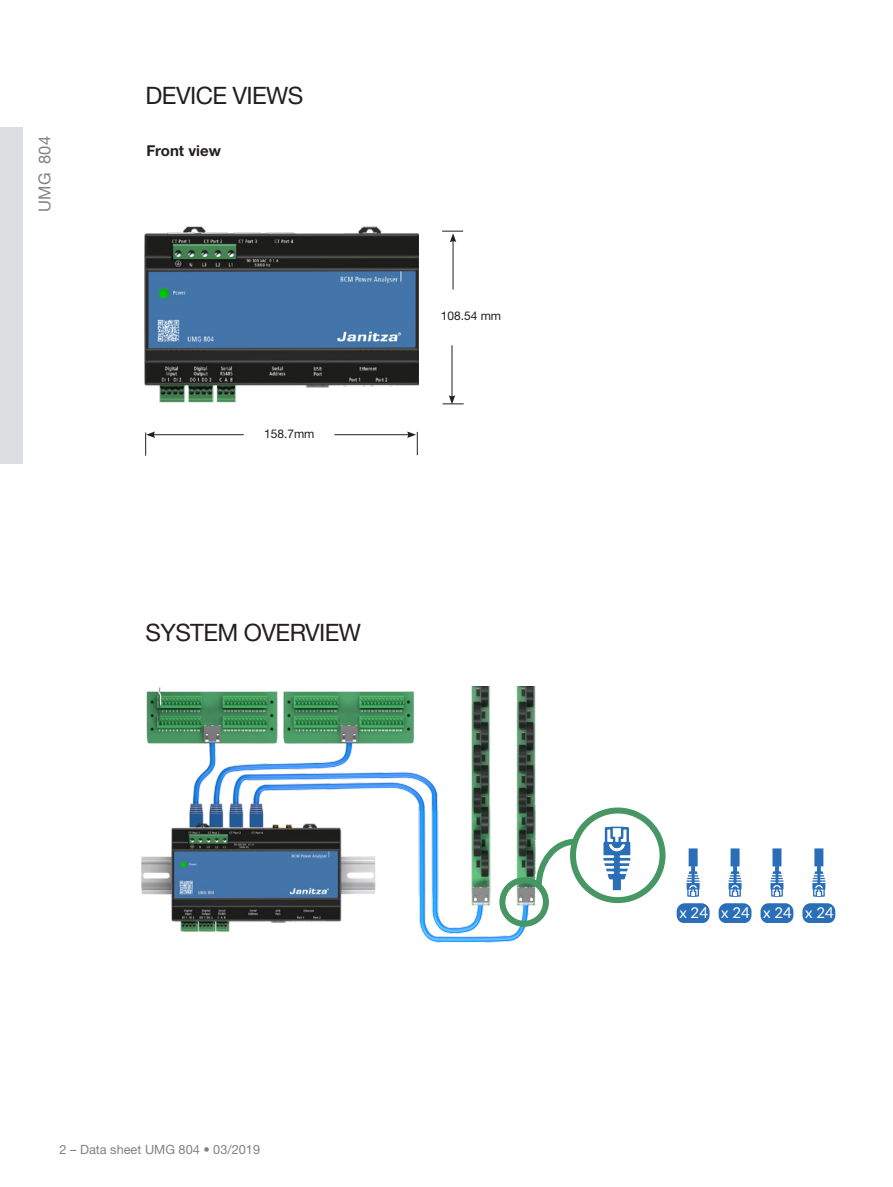
<style>
.page{position:relative;width:893px;height:1187px;background:#fff}
.page>*{position:absolute;margin:0;border:0;box-sizing:border-box;transform-origin:0 0}
._18_16pt_Titelseite{font:24px "Helvetica Neue LT";letter-spacing:-.025em;color:#231f20}
.t1{font:16.5px "Helvetica Neue LT";color:#808285}
.t2{font:15px "Lato";color:#fff}
._18_10pt_Fliesstext{font:700 15px "Helvetica Neue LT";color:#231f20}
.t3{font:12.75px "Helvetica Neue LT";color:#808285}
.Tab-Text__8pt__links{font:12px "Helvetica Neue LT";color:#231f20}
</style>
<div class="page">
<div style="left:0;top:128px;width:23px;height:335px;background:#dcdddf"></div>
<img style="left:144px;top:226px;width:275px;height:177px">
<hr style="left:153px;top:434px;width:91px;height:1px;background:#231f20">
<svg style="left:145px;top:431px;width:10px;height:24px"></svg>
<hr style="left:334px;top:434px;width:75px;height:1px;background:#231f20">
<svg style="left:407px;top:431px;width:11px;height:24px"></svg>
<hr style="left:452px;top:345px;width:1px;height:52px;background:#231f20">
<svg style="left:443px;top:395px;width:21px;height:9px"></svg>
<hr style="left:453px;top:240px;width:1px;height:49px;background:#231f20">
<svg style="left:442px;top:231px;width:21px;height:11px"></svg>
<img style="left:624px;top:810px;width:202px;height:74px">
<img style="left:141px;top:686px;width:398px;height:257px">
<div style="left:499px;top:877px;width:50px;height:49px;border:6px solid #479764;border-radius:50%"></div>
<svg style="left:590px;top:820px;width:57px;height:70px"></svg>
<div style="left:570px;top:807px;width:95px;height:96px;border:6px solid #479764;border-radius:50%"></div>
<svg style="left:533px;top:835px;width:48px;height:56px"></svg>
<svg style="left:677px;top:903px;width:32px;height:20px"></svg>
<svg style="left:687px;top:866px;width:13px;height:30px"></svg>
<div style="left:689px;top:848px;width:9px;height:18px;background:#296eb7"></div>
<svg style="left:719px;top:903px;width:32px;height:20px"></svg>
<svg style="left:728px;top:866px;width:13px;height:30px"></svg>
<div style="left:731px;top:848px;width:9px;height:18px;background:#296eb7"></div>
<svg style="left:760px;top:903px;width:33px;height:20px"></svg>
<svg style="left:770px;top:866px;width:13px;height:30px"></svg>
<div style="left:772px;top:848px;width:9px;height:18px;background:#296eb7"></div>
<svg style="left:802px;top:903px;width:33px;height:20px"></svg>
<svg style="left:812px;top:866px;width:13px;height:30px"></svg>
<div style="left:814px;top:848px;width:9px;height:18px;background:#296eb7"></div>
<img style="left:168px;top:788px;width:177px;height:155px">
<div style="left:694px;top:659px;width:173px;height:174px;background:#fff"></div>
<p class="_18_16pt_Titelseite" style="left:146px;top:81px;width:159px">DEVICE VIEWS</p>
<p class="t1" style="left:35px;top:212px;width:77px;rotate:-90deg">UMG 804</p>
<p class="_18_10pt_Fliesstext" style="left:146px;top:142px;width:76px">Front view</p>
<p class="Tab-Text__8pt__links" style="left:264px;top:426px;width:52px">158.7mm</p>
<p class="_18_16pt_Titelseite" style="left:145px;top:618px;width:217px">SYSTEM OVERVIEW</p>
<p class="Tab-Text__8pt__links" style="left:441px;top:309px;width:62px">108.54 mm</p>
<p class="t3" style="left:60px;top:1142px;width:202px">2 – Data sheet UMG 804 • 03/2019</p>
<p class="t2" style="left:679px;top:901px;width:156px">x 24 x 24 x 24 x 24</p>
</div>
